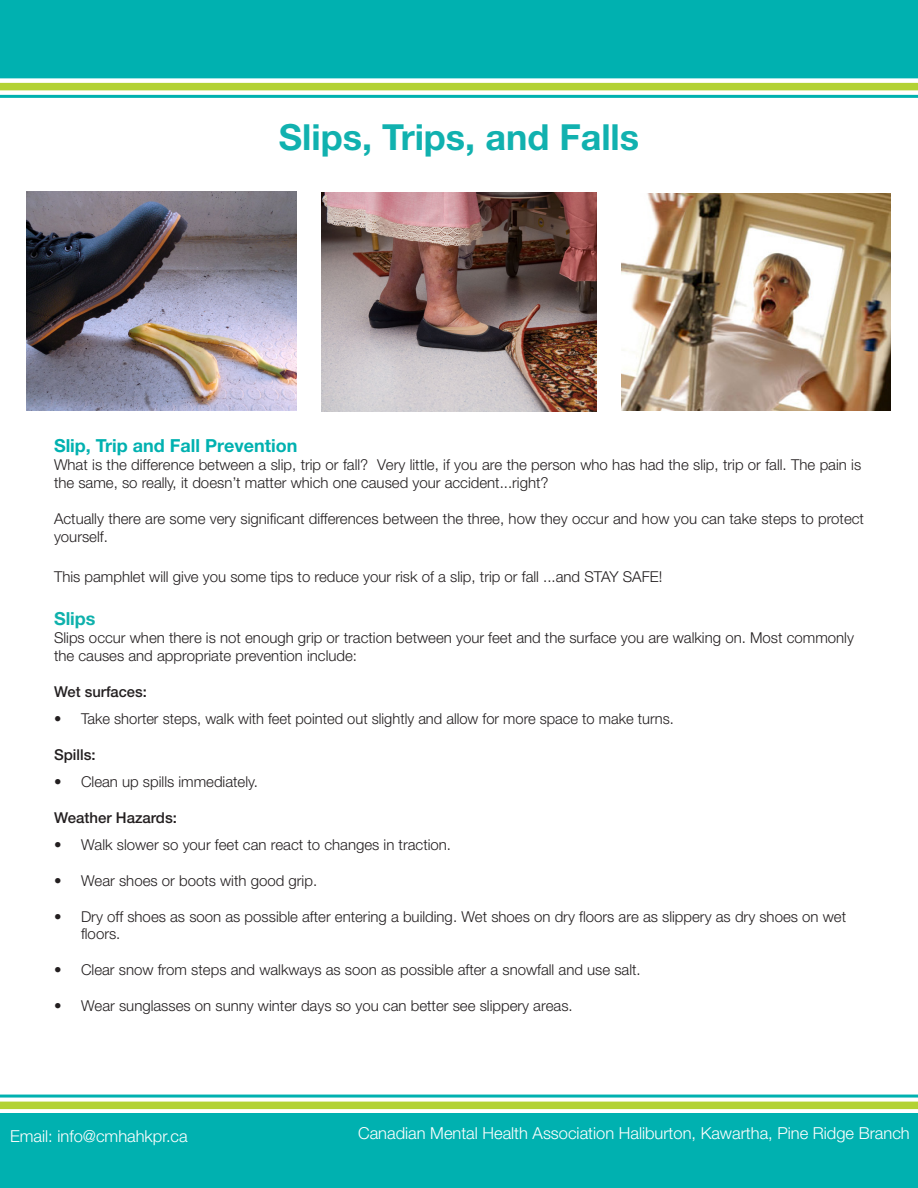
<style>
.page{position:relative;width:918px;height:1188px;background:#fff}
.page>*{position:absolute;margin:0;border:0;box-sizing:border-box;transform-origin:0 0}
.t1{font:700 36px "Helvetica Neue LT Std";color:#11b1af}
.t2{font:700 18px "Helvetica Neue LT Std";color:#00b1b0}
.t3{font:700 18px "Helvetica Neue LT Std";color:#0fb1ac}
.t4{font:300 16.5px "Helvetica Neue LT Std";color:#fff}
.t5{font:300 15px/18px "Helvetica Neue LT Std";color:#231f20}
.t6{font:500 15px "Helvetica Neue LT Std";color:#231f20}
</style>
<div class="page">
<div style="left:0;top:0;width:918px;height:78px;background:#00b1b0"></div>
<div style="left:0;top:83px;width:918px;height:7px;background:#b3d234"></div>
<hr style="left:0;top:95px;width:918px;height:3px;background:#00b1b0">
<div style="left:0;top:1113px;width:918px;height:75px;background:#00b1b0"></div>
<div style="left:0;top:1102px;width:918px;height:7px;background:#b3d234"></div>
<hr style="left:0;top:1095px;width:918px;height:3px;background:#00b1b0">
<img style="left:621px;top:194px;width:270px;height:217px">
<img style="left:27px;top:191px;width:270px;height:219px">
<img style="left:321px;top:193px;width:276px;height:219px">
<p class="t1" style="left:279px;top:115px;width:362px">Slips, Trips, and Falls</p>
<p class="t2" style="left:54px;top:435px;width:245px">Slip, Trip and Fall Prevention</p>
<p class="t5" style="left:54px;top:455px;width:809px">What is the difference between a slip, trip or fall? Very little, if you are the person who has had the slip, trip or fall. The pain is the same, so really, it doesn’t matter which one caused your accident...right?</p>
<p class="t5" style="left:54px;top:509px;width:812px">Actually there are some very significant differences between the three, how they occur and how you can take steps to protect yourself.</p>
<p class="t5" style="left:54px;top:567px;width:610px">This pamphlet will give you some tips to reduce your risk of a slip, trip or fall ...and STAY SAFE!</p>
<p class="t3" style="left:54px;top:607px;width:43px">Slips</p>
<p class="t5" style="left:54px;top:628px;width:801px">Slips occur when there is not enough grip or traction between your feet and the surface you are walking on. Most commonly the causes and appropriate prevention include:</p>
<p class="t6" style="left:54px;top:683px;width:94px">Wet surfaces:</p>
<p class="t5" style="left:54px;top:709px;width:622px">• Take shorter steps, walk with feet pointed out slightly and allow for more space to make turns.</p>
<p class="t6" style="left:54px;top:746px;width:43px">Spills:</p>
<p class="t5" style="left:54px;top:772px;width:205px">• Clean up spills immediately.</p>
<p class="t6" style="left:54px;top:809px;width:125px">Weather Hazards:</p>
<p class="t5" style="left:54px;top:835px;width:399px">• Walk slower so your feet can react to changes in traction.</p>
<p class="t5" style="left:54px;top:871px;width:265px">• Wear shoes or boots with good grip.</p>
<p class="t5" style="left:81px;top:908px;width:767px;line-height:17px;text-indent:-27px">• Dry off shoes as soon as possible after entering a building. Wet shoes on dry floors are as slippery as dry shoes on wet floors.</p>
<p class="t5" style="left:54px;top:960px;width:588px">• Clear snow from steps and walkways as soon as possible after a snowfall and use salt.</p>
<p class="t5" style="left:54px;top:996px;width:520px">• Wear sunglasses on sunny winter days so you can better see slippery areas.</p>
<p class="t4" style="left:10px;top:1126px;width:179px">Email: info@cmhahkpr.ca</p>
<p class="t4" style="left:358px;top:1123px;width:553px">Canadian Mental Health Association Haliburton, Kawartha, Pine Ridge Branch</p>
</div>
